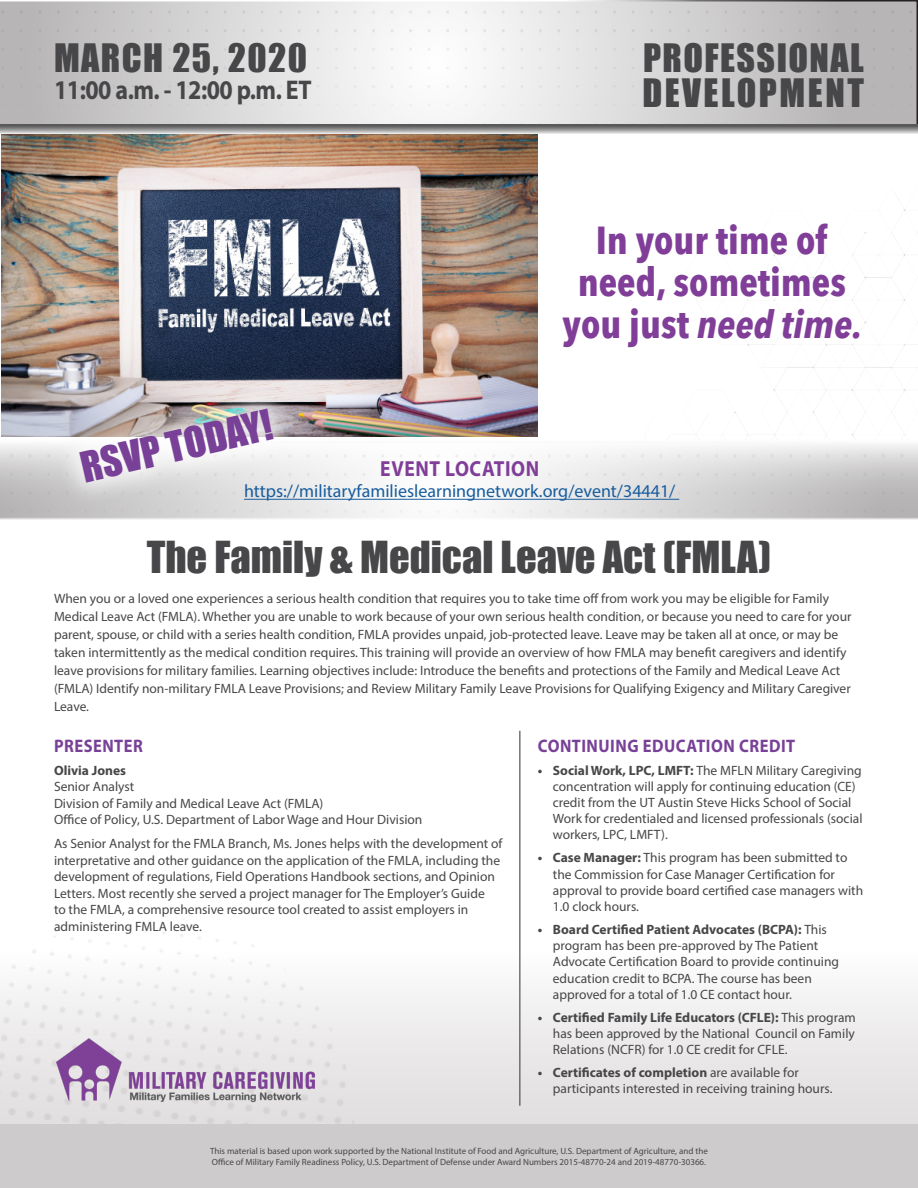
<style>
.page{position:relative;width:918px;height:1188px;background:#fff}
.page>*{position:absolute;margin:0;border:0;box-sizing:border-box;transform-origin:0 0}
.t1{font:40.5px "Impact";color:#474648}
.t2{font:700 39px/42px "Avenir Next Condensed";color:#803e98;text-align:center}
.t3{font:39px "Impact";color:#784197}
.t4{font:36px/34.5px "Impact";letter-spacing:.04em;color:#474648}
.t5{font:700 27.15px "Myriad Pro";letter-spacing:-.02em;color:#474648;scale:.88 1}
.t6{font:700 21.9px "Myriad Pro";letter-spacing:.03em;color:#803e98;scale:.89 1}
.t7{font:700 18.15px "Myriad Pro";letter-spacing:.03em;color:#784197;scale:.91 1}
.t8{font:18px "Myriad Pro";color:#175d9e}
.t9{font:13.5px/16.2px "Myriad Pro";color:#474648}
.t10{font:700 13.5px "Myriad Pro";color:#474648}
.t11{font:9px/10.8px "Myriad Pro";color:#474648}
.s1{font-style:italic}
.s2{font-weight:700}
</style>
<div class="page">
<img style="left:695px;top:192px;width:223px;height:248px">
<svg style="left:27px;top:0;width:815px;height:5px"></svg>
<svg style="left:369px;top:952px;width:549px;height:173px;fill:#edebeb"></svg>
<svg style="left:0;top:125px;width:918px;height:9px;background:#d2d2d2"></svg>
<div style="left:0;top:1125px;width:918px;height:63px;background:#cecbcc"></div>
<img style="left:0;top:5px;width:916px;height:126px">
<svg style="left:0;top:440px;width:918px;height:80px"></svg>
<svg style="left:0;top:443px;width:878px;height:81px"></svg>
<hr style="left:244px;top:499px;width:435px;height:1px;background:#175d9e">
<hr style="left:519px;top:731px;width:1px;height:375px;background:#474648">
<img style="left:56px;top:1037px;width:259px;height:66px">
<img style="left:2px;top:135px;width:535px;height:302px">
<svg style="left:47px;top:377px;width:259px;height:137px"></svg>
<p class="t4" style="left:54px;top:40px;width:255px">MARCH 25, 2020</p>
<p class="t5" style="left:54px;top:72px;width:294px">11:00 a.m. - 12:00 p.m. ET</p>
<p class="t4" style="left:642px;top:40px;width:223px">PROFESSIONAL<br>DEVELOPMENT</p>
<p class="t2" style="left:596px;top:219px;width:233px">In your time of</p>
<p class="t2" style="left:563px;top:261px;width:301px">need, sometimes you just <span class="s1">need time.</span></p>
<p class="t3" style="left:75px;top:438px;width:197px;rotate:-13deg">RSVP TODAY!</p>
<p class="t6" style="left:380px;top:454px;width:180px">EVENT LOCATION</p>
<p class="t8" style="left:244px;top:480px;width:433px">https://militaryfamilieslearningnetwork.org/event/34441/</p>
<p class="t1" style="left:147px;top:526px;width:626px">The Family &amp; Medical Leave Act (FMLA)</p>
<p class="t9" style="left:54px;top:589px;width:799px;line-height:18px">When you or a loved one experiences a serious health condition that requires you to take time off from work you may be eligible for Family<br>Medical Leave Act (FMLA). Whether you are unable to work because of your own serious health condition, or because you need to care for your parent, spouse, or child with a series health condition, FMLA provides unpaid, job-protected leave. Leave may be taken all at once, or may be</p>
<p class="t9" style="left:54px;top:643px;width:798px;line-height:18px">taken intermittently as the medical condition requires. This training will provide an overview of how FMLA may benefit caregivers and identify leave provisions for military families. Learning objectives include: Introduce the benefits and protections of the Family and Medical Leave Act (FMLA) Identify non-military FMLA Leave Provisions; and Review Military Family Leave Provisions for Qualifying Exigency and Military Caregiver Leave.</p>
<p class="t7" style="left:54px;top:735px;width:99px">PRESENTER</p>
<p class="t10" style="left:54px;top:762px;width:74px">Olivia Jones</p>
<p class="t9" style="left:54px;top:779px;width:82px">Senior Analyst</p>
<p class="t9" style="left:54px;top:795px;width:271px">Division of Family and Medical Leave Act (FMLA)</p>
<p class="t9" style="left:54px;top:812px;width:370px">Office of Policy, U.S. Department of Labor Wage and Hour Division</p>
<p class="t9" style="left:54px;top:835px;width:450px">As Senior Analyst for the FMLA Branch, Ms. Jones helps with the development of interpretative and other guidance on the application of the FMLA, including the development of regulations, Field Operations Handbook sections, and Opinion Letters. Most recently she served a project manager for The Employer’s Guide</p>
<p class="t9" style="left:54px;top:902px;width:416px">to the FMLA, a comprehensive resource tool created to assist employers in</p>
<p class="t9" style="left:54px;top:918px;width:149px">administering FMLA leave.</p>
<p class="t7" style="left:538px;top:735px;width:284px">CONTINUING EDUCATION CREDIT</p>
<p class="t9" style="left:553px;top:762px;width:311px;text-indent:-15px"><span class="s2">• Social Work, LPC, LMFT:</span> The MFLN Military Caregiving concentration will apply for continuing education (CE) credit from the UT Austin Steve Hicks School of Social Work for credentialed and licensed professionals (social workers, LPC, LMFT).</p>
<p class="t9" style="left:553px;top:850px;width:312px;text-indent:-15px"><span class="s2">• Case Manager:</span> This program has been submitted to the Commission for Case Manager Certification for approval to provide board certified case managers with 1.0 clock hours.</p>
<p class="t9" style="left:553px;top:921px;width:288px;text-indent:-15px"><span class="s2">• Board Certified Patient Advocates (BCPA):</span> This program has been pre-approved by The Patient Advocate Certification Board to provide continuing education credit to BCPA. The course has been</p>
<p class="t9" style="left:553px;top:986px;width:240px">approved for a total of 1.0 CE contact hour.</p>
<p class="t9" style="left:553px;top:1009px;width:304px;text-align:justify;text-indent:-15px"><span class="s2">• Certified Family Life Educators (CFLE):</span> This program has been approved by the National Council on Family Relations (NCFR) for 1.0 CE credit for CFLE.</p>
<p class="t9" style="left:553px;top:1064px;width:281px;text-indent:-15px"><span class="s2">• Certificates of completion</span> are available for participants interested in receiving training hours.</p>
<p class="t11" style="left:210px;top:1145px;width:499px">This material is based upon work supported by the National Institute of Food and Agriculture, U.S. Department of Agriculture, and the<br>Office of Military Family Readiness Policy, U.S. Department of Defense under Award Numbers 2015-48770-24 and 2019-48770-30366.</p>
</div>
